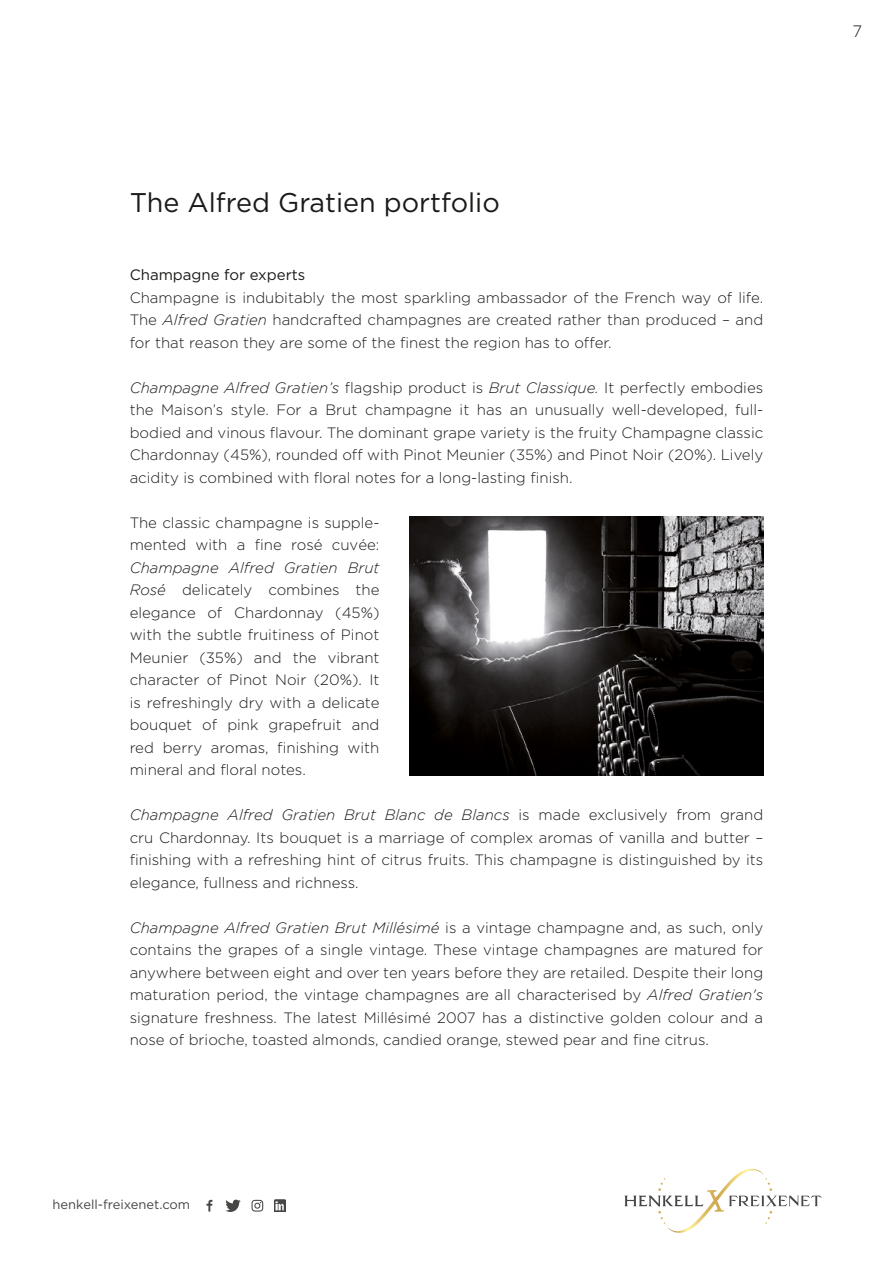
<style>
.page{position:relative;width:893px;height:1263px;background:#fff}
.page>*{position:absolute;margin:0;border:0;box-sizing:border-box;transform-origin:0 0}
.t1{font:27px "Gotham";color:#1a1a18}
.t2{font:300 16.5px "Gotham";color:#1a1a18}
.t3{font:300 15px/22.5px "Gotham";color:#1a1a18;text-align:justify}
.t4{font:15px "Gotham";color:#1a1a18}
.t5{font:12.9px "Gotham";color:#464645}
.s1{font-style:italic}
</style>
<div class="page">
<img style="left:409px;top:517px;width:354px;height:258px">
<svg style="left:624px;top:1169px;width:198px;height:64px"></svg>
<svg style="left:225px;top:1199px;width:16px;height:13px"></svg>
<svg style="left:206px;top:1200px;width:6px;height:11px"></svg>
<svg style="left:252px;top:1200px;width:11px;height:11px"></svg>
<svg style="left:274px;top:1200px;width:12px;height:11px"></svg>
<h1 class="t1" style="left:130px;top:185px;width:372px">The Alfred Gratien portfolio</h1>
<p class="t4" style="left:130px;top:265px;width:177px">Champagne for experts</p>
<p class="t3" style="left:130px;top:286px;width:635px">Champagne is indubitably the most sparkling ambassador of the French way of life.<br>The <span class="s1">Alfred Gratien</span> handcrafted champagnes are created rather than produced – and for that reason they are some of the finest the region has to offer.</p>
<p class="t3" style="left:130px;top:376px;width:635px"><span class="s1">Champagne Alfred Gratien’s</span> flagship product is <span class="s1">Brut Classique.</span> It perfectly embodies the Maison’s style. For a Brut champagne it has an unusually well-developed, full&shy;bodied and vinous flavour. The dominant grape variety is the fruity Champagne classic Chardonnay (45%), rounded off with Pinot Meunier (35%) and Pinot Noir (20%). Lively acidity is combined with floral notes for a long-lasting finish.</p>
<p class="t3" style="left:130px;top:511px;width:251px">The classic champagne is supple&shy;mented with a fine rosé cuvée:</p>
<p class="t3" style="left:130px;top:556px;width:251px"><span class="s1">Champagne Alfred Gratien Brut Rosé</span> delicately combines the elegance of Chardonnay (45%) with the subtle fruitiness of Pinot Meunier (35%) and the vibrant character of Pinot Noir (20%). It is refreshingly dry with a delicate bouquet of pink grapefruit and red berry aromas, finishing with mineral and floral notes.</p>
<p class="t3" style="left:130px;top:803px;width:635px"><span class="s1">Champagne Alfred Gratien Brut Blanc de Blancs</span> is made exclusively from grand cru Chardonnay. Its bouquet is a marriage of complex aromas of vanilla and butter – finishing with a refreshing hint of citrus fruits. This champagne is distinguished by its elegance, fullness and richness.</p>
<p class="t3" style="left:130px;top:916px;width:635px"><span class="s1">Champagne Alfred Gratien Brut Millésimé</span> is a vintage champagne and, as such, only contains the grapes of a single vintage. These vintage champagnes are matured for anywhere between eight and over ten years before they are retailed. Despite their long maturation period, the vintage champagnes are all characterised by <span class="s1">Alfred Gratien's </span>signature freshness. The latest Millésimé 2007 has a distinctive golden colour and a nose of brioche, toasted almonds, candied orange, stewed pear and fine citrus.</p>
<p class="t5" style="left:53px;top:1196px;width:139px">henkell-freixenet.com</p>
<p class="t2" style="left:852px;top:23px;width:11px">7</p>
</div>
